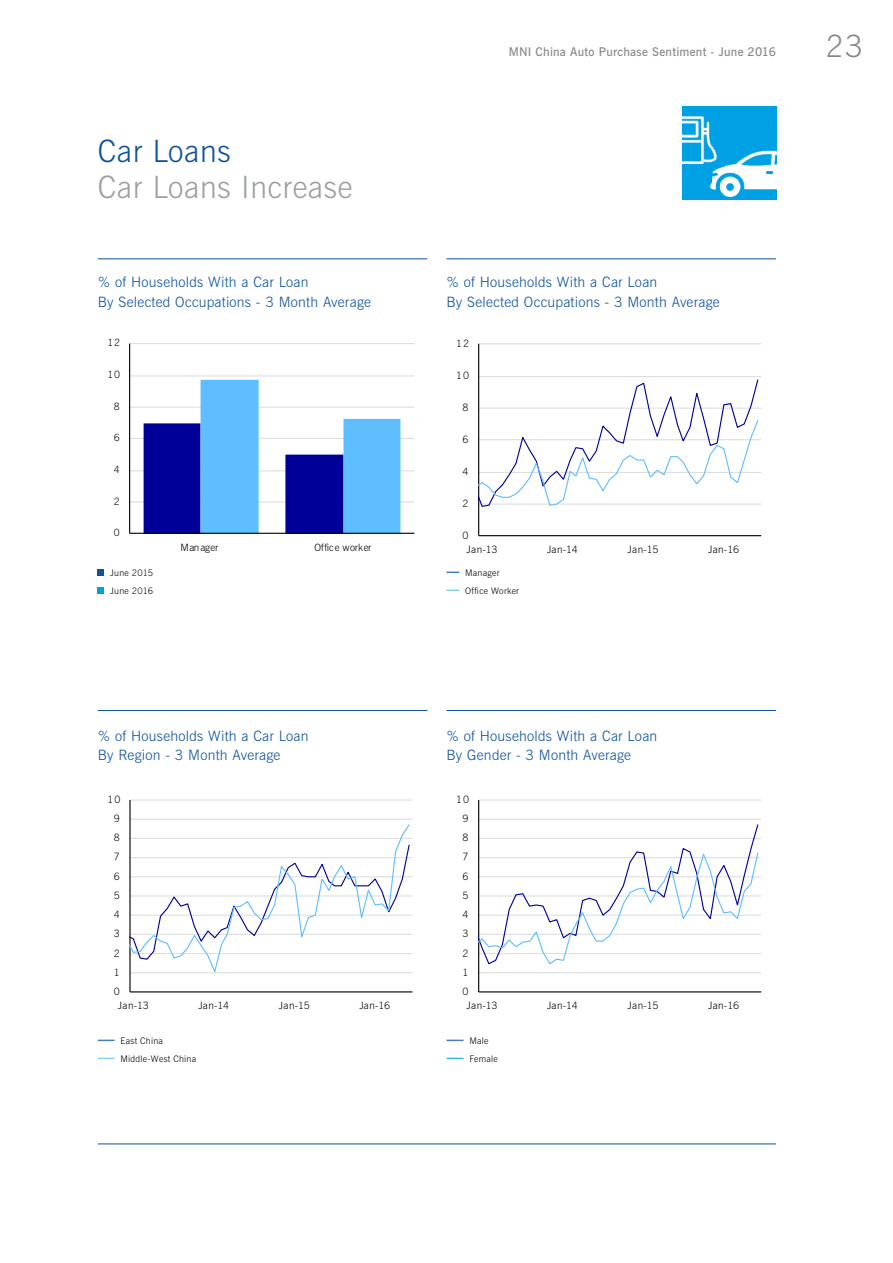
<style>
.page{position:relative;width:893px;height:1263px;background:#fff}
.page>*{position:absolute;margin:0;border:0;box-sizing:border-box;transform-origin:0 0}
.t1{font:30.75px "News Gothic Lt BT";letter-spacing:.02em;color:#9ca0a3}
.t2{font:30.75px "News Gothic Lt BT";letter-spacing:.02em;color:#0d52a0}
.t3{font:30.75px "News Gothic Lt BT";color:#878787}
.t4{font:14.25px/19.5px "News Gothic Lt BT";letter-spacing:.015em;color:#0d52a0}
.t5{font:12px "News Gothic Dm BT";letter-spacing:.02em;color:#878787}
.t6{font:10.2px "News Gothic Lt BT";color:#000}
.t7{font:10.05px "News Gothic Lt BT";letter-spacing:.015em;color:#000}
.t8{font:10.05px "News Gothic Lt BT";letter-spacing:.035em;color:#000}
.t9{font:10.05px "News Gothic Lt BT";letter-spacing:.01em;color:#000}
.t10{font:9px/18px "News Gothic Lt BT";letter-spacing:.025em;color:#000}
</style>
<div class="page">
<hr style="left:130px;top:972px;width:282px;height:1px;background:#dedede">
<hr style="left:130px;top:953px;width:282px;height:1px;background:#dedede">
<hr style="left:130px;top:934px;width:282px;height:1px;background:#dedede">
<hr style="left:130px;top:914px;width:282px;height:2px;background:#dedede">
<hr style="left:130px;top:895px;width:282px;height:1px;background:#dedede">
<hr style="left:130px;top:876px;width:282px;height:1px;background:#dedede">
<hr style="left:130px;top:857px;width:282px;height:1px;background:#dedede">
<hr style="left:130px;top:838px;width:282px;height:1px;background:#dedede">
<hr style="left:130px;top:819px;width:282px;height:1px;background:#dedede">
<hr style="left:130px;top:799px;width:282px;height:2px;background:#dedede">
<hr style="left:129px;top:800px;width:2px;height:192px;background:#000">
<hr style="left:130px;top:991px;width:282px;height:1px;background:#000">
<svg style="left:129px;top:823px;width:282px;height:169px"></svg>
<hr style="left:98px;top:710px;width:329px;height:1px;background:#0d52a0">
<hr style="left:130px;top:501px;width:284px;height:2px;background:#dedede">
<hr style="left:130px;top:470px;width:284px;height:1px;background:#dedede">
<hr style="left:130px;top:438px;width:284px;height:1px;background:#dedede">
<hr style="left:130px;top:407px;width:284px;height:1px;background:#dedede">
<hr style="left:130px;top:375px;width:284px;height:1px;background:#dedede">
<hr style="left:130px;top:343px;width:284px;height:1px;background:#dedede">
<svg style="left:144px;top:380px;width:256px;height:153px"></svg>
<hr style="left:129px;top:344px;width:1px;height:189px;background:#000">
<hr style="left:130px;top:533px;width:284px;height:1px;background:#000">
<hr style="left:98px;top:259px;width:329px;height:1px;background:#0d52a0">
<img style="left:682px;top:106px;width:94px;height:94px">
<hr style="left:479px;top:503px;width:282px;height:2px;background:#dedede">
<hr style="left:479px;top:472px;width:282px;height:1px;background:#dedede">
<hr style="left:479px;top:439px;width:282px;height:1px;background:#dedede">
<hr style="left:479px;top:408px;width:282px;height:1px;background:#dedede">
<hr style="left:479px;top:376px;width:282px;height:1px;background:#dedede">
<hr style="left:479px;top:343px;width:282px;height:1px;background:#dedede">
<hr style="left:478px;top:344px;width:1px;height:192px;background:#000">
<hr style="left:479px;top:535px;width:282px;height:1px;background:#000">
<svg style="left:478px;top:379px;width:281px;height:157px"></svg>
<hr style="left:446px;top:259px;width:330px;height:1px;background:#0d52a0">
<hr style="left:479px;top:972px;width:282px;height:1px;background:#dedede">
<hr style="left:479px;top:953px;width:282px;height:1px;background:#dedede">
<hr style="left:479px;top:934px;width:282px;height:1px;background:#dedede">
<hr style="left:479px;top:914px;width:282px;height:2px;background:#dedede">
<hr style="left:479px;top:895px;width:282px;height:1px;background:#dedede">
<hr style="left:479px;top:876px;width:282px;height:1px;background:#dedede">
<hr style="left:479px;top:857px;width:282px;height:1px;background:#dedede">
<hr style="left:479px;top:838px;width:282px;height:1px;background:#dedede">
<hr style="left:479px;top:819px;width:282px;height:1px;background:#dedede">
<hr style="left:479px;top:799px;width:282px;height:2px;background:#dedede">
<hr style="left:478px;top:800px;width:1px;height:192px;background:#000">
<hr style="left:479px;top:991px;width:282px;height:1px;background:#000">
<svg style="left:478px;top:851px;width:281px;height:141px"></svg>
<hr style="left:446px;top:710px;width:330px;height:1px;background:#0d52a0">
<svg style="left:446px;top:1040px;width:17px;height:1px"></svg>
<svg style="left:446px;top:1058px;width:17px;height:1px"></svg>
<svg style="left:98px;top:1040px;width:17px;height:1px"></svg>
<svg style="left:98px;top:1058px;width:17px;height:1px"></svg>
<svg style="left:98px;top:570px;width:6px;height:6px"></svg>
<svg style="left:98px;top:588px;width:6px;height:6px"></svg>
<svg style="left:446px;top:572px;width:13px;height:1px"></svg>
<svg style="left:446px;top:590px;width:13px;height:1px"></svg>
<hr style="left:98px;top:1143px;width:678px;height:1px;background:#0d52a0">
<p class="t5" style="left:509px;top:44px;width:269px">MNI China Auto Purchase Sentiment - June 2016</p>
<h1 class="t2" style="left:98px;top:132px;width:134px">Car Loans</h1>
<h1 class="t1" style="left:98px;top:168px;width:256px">Car Loans Increase</h1>
<p class="t4" style="left:98px;top:272px;width:275px">% of Households With a Car Loan<br>By Selected Occupations - 3 Month Average</p>
<p class="t4" style="left:446px;top:272px;width:275px">% of Households With a Car Loan<br>By Selected Occupations - 3 Month Average</p>
<p class="t8" style="left:107px;top:336px;width:14px">12</p>
<p class="t6" style="left:456px;top:336px;width:14px">12</p>
<p class="t8" style="left:107px;top:368px;width:14px">10</p>
<p class="t6" style="left:456px;top:369px;width:14px">10</p>
<p class="t8" style="left:114px;top:400px;width:7px">8</p>
<p class="t6" style="left:463px;top:401px;width:8px">8</p>
<p class="t8" style="left:114px;top:431px;width:7px">6</p>
<p class="t6" style="left:463px;top:433px;width:8px">6</p>
<p class="t8" style="left:114px;top:463px;width:7px">4</p>
<p class="t6" style="left:463px;top:465px;width:8px">4</p>
<p class="t8" style="left:114px;top:495px;width:7px">2</p>
<p class="t6" style="left:463px;top:497px;width:8px">2</p>
<p class="t8" style="left:114px;top:526px;width:7px">0</p>
<p class="t6" style="left:463px;top:529px;width:8px">0</p>
<p class="t9" style="left:180px;top:541px;width:39px">Manager</p>
<p class="t7" style="left:315px;top:541px;width:58px">Office worker</p>
<p class="t6" style="left:467px;top:543px;width:32px">Jan-13</p>
<p class="t6" style="left:547px;top:543px;width:32px">Jan-14</p>
<p class="t6" style="left:628px;top:543px;width:32px">Jan-15</p>
<p class="t6" style="left:708px;top:543px;width:32px">Jan-16</p>
<p class="t10" style="left:110px;top:564px;width:45px">June 2015<br>June 2016</p>
<p class="t10" style="left:465px;top:564px;width:55px">Manager<br>Office Worker</p>
<h1 class="t3" style="left:826px;top:26px;width:39px">23</h1>
<p class="t4" style="left:98px;top:726px;width:212px">% of Households With a Car Loan<br>By Region - 3 Month Average</p>
<p class="t4" style="left:446px;top:726px;width:212px">% of Households With a Car Loan<br>By Gender - 3 Month Average</p>
<p class="t6" style="left:108px;top:793px;width:14px">10</p>
<p class="t6" style="left:456px;top:793px;width:14px">10</p>
<p class="t6" style="left:114px;top:812px;width:8px">9</p>
<p class="t6" style="left:463px;top:812px;width:8px">9</p>
<p class="t6" style="left:114px;top:831px;width:8px">8</p>
<p class="t6" style="left:463px;top:831px;width:8px">8</p>
<p class="t6" style="left:114px;top:850px;width:8px">7</p>
<p class="t6" style="left:463px;top:850px;width:8px">7</p>
<p class="t6" style="left:114px;top:869px;width:8px">6</p>
<p class="t6" style="left:463px;top:869px;width:8px">6</p>
<p class="t6" style="left:114px;top:889px;width:8px">5</p>
<p class="t6" style="left:463px;top:889px;width:8px">5</p>
<p class="t6" style="left:114px;top:908px;width:8px">4</p>
<p class="t6" style="left:463px;top:908px;width:8px">4</p>
<p class="t6" style="left:114px;top:927px;width:8px">3</p>
<p class="t6" style="left:463px;top:927px;width:8px">3</p>
<p class="t6" style="left:114px;top:946px;width:8px">2</p>
<p class="t6" style="left:463px;top:946px;width:8px">2</p>
<p class="t6" style="left:114px;top:966px;width:8px">1</p>
<p class="t6" style="left:463px;top:966px;width:8px">1</p>
<p class="t6" style="left:114px;top:985px;width:8px">0</p>
<p class="t6" style="left:463px;top:985px;width:8px">0</p>
<p class="t6" style="left:118px;top:999px;width:32px">Jan-13</p>
<p class="t6" style="left:198px;top:999px;width:32px">Jan-14</p>
<p class="t6" style="left:279px;top:999px;width:32px">Jan-15</p>
<p class="t6" style="left:359px;top:999px;width:32px">Jan-16</p>
<p class="t6" style="left:467px;top:999px;width:32px">Jan-13</p>
<p class="t6" style="left:547px;top:999px;width:32px">Jan-14</p>
<p class="t6" style="left:628px;top:999px;width:32px">Jan-15</p>
<p class="t6" style="left:708px;top:999px;width:32px">Jan-16</p>
<p class="t10" style="left:120px;top:1032px;width:77px">East China<br>Middle-West China</p>
<p class="t10" style="left:469px;top:1032px;width:30px">Male<br>Female</p>
</div>
